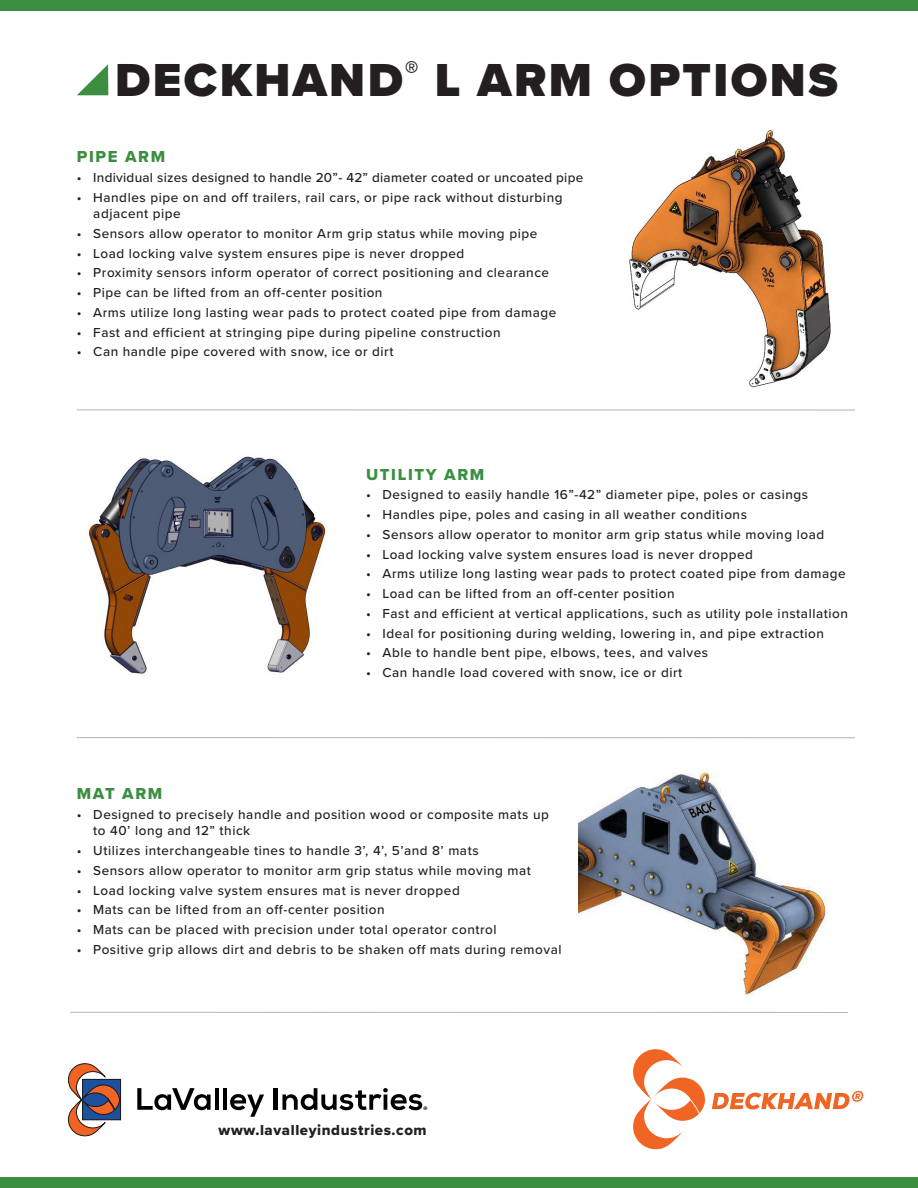
<style>
.page{position:relative;width:918px;height:1188px;background:#fff}
.page>*{position:absolute;margin:0;border:0;box-sizing:border-box;transform-origin:0 0}
.t1{font:900 48px "Proxima Nova";letter-spacing:.05em;color:#231f20}
.Subhead{font:16.5px "Proxima Nova Extrabld";letter-spacing:.1em;color:#3c8e41}
.Body_Smaller{font:15px "Proxima Nova Extrabld";letter-spacing:.04em;color:#231f20}
.t2{font:500 13.5px/16.5px "Proxima Nova";letter-spacing:.04em;color:#231f20}
.t3{font:500 13.5px "Proxima Nova";letter-spacing:.02em;color:#231f20}
.t4{font:700 4.95px "Nexa";color:#000001}
</style>
<div class="page">
<svg style="left:77px;top:64px;width:31px;height:31px"></svg>
<svg style="left:633px;top:1049px;width:72px;height:100px"></svg>
<svg style="left:712px;top:1091px;width:151px;height:19px"></svg>
<svg style="left:137px;top:1088px;width:74px;height:22px"></svg>
<hr style="left:215px;top:1088px;width:4px;height:22px;background:#000001">
<hr style="left:223px;top:1088px;width:4px;height:22px;background:#000001">
<svg style="left:230px;top:1094px;width:34px;height:23px"></svg>
<hr style="left:274px;top:1088px;width:4px;height:22px;background:#000001">
<svg style="left:282px;top:1088px;width:140px;height:22px"></svg>
<div style="left:82px;top:1079px;width:39px;height:41px;border:1px solid #1e1a1a"></div>
<svg style="left:68px;top:1063px;width:52px;height:73px"></svg>
<hr style="left:77px;top:410px;width:778px;height:1px;background:#231f20">
<hr style="left:70px;top:1012px;width:778px;height:1px;background:#231f20">
<hr style="left:77px;top:737px;width:778px;height:1px;background:#231f20">
<div style="left:0;top:0;width:918px;height:11px;background:#3c8e41"></div>
<div style="left:0;top:1178px;width:918px;height:10px;background:#3c8e41"></div>
<img style="left:629px;top:129px;width:202px;height:259px">
<img style="left:89px;top:456px;width:238px;height:218px">
<img style="left:578px;top:769px;width:249px;height:244px">
<p class="t1" style="left:115px;top:44px;width:724px">DECKHAND<sup>®</sup> L ARM OPTIONS</p>
<p class="Subhead" style="left:77px;top:144px;width:90px">PIPE ARM</p>
<p class="t3" style="left:77px;top:167px;width:508px">• Individual sizes designed to handle 20”- 42” diameter coated or uncoated pipe</p>
<p class="t2" style="left:93px;top:188px;width:471px;text-indent:-16px">• Handles pipe on and off trailers, rail cars, or pipe rack without disturbing adjacent pipe</p>
<p class="t2" style="left:77px;top:225px;width:462px">• Sensors allow operator to monitor Arm grip status while moving pipe</p>
<p class="t2" style="left:77px;top:244px;width:389px">• Load locking valve system ensures pipe is never dropped</p>
<p class="t2" style="left:77px;top:264px;width:474px">• Proximity sensors inform operator of correct positioning and clearance</p>
<p class="t2" style="left:77px;top:284px;width:307px">• Pipe can be lifted from an off-center position</p>
<p class="t2" style="left:77px;top:304px;width:481px">• Arms utilize long lasting wear pads to protect coated pipe from damage</p>
<p class="t2" style="left:77px;top:323px;width:425px">• Fast and efficient at stringing pipe during pipeline construction</p>
<p class="t2" style="left:77px;top:343px;width:318px">• Can handle pipe covered with snow, ice or dirt</p>
<p class="Subhead" style="left:366px;top:462px;width:120px">UTILITY ARM</p>
<p class="t2" style="left:366px;top:486px;width:444px">• Designed to easily handle 16”-42” diameter pipe, poles or casings</p>
<p class="t2" style="left:366px;top:506px;width:383px">• Handles pipe, poles and casing in all weather conditions</p>
<p class="t2" style="left:366px;top:526px;width:460px">• Sensors allow operator to monitor arm grip status while moving load</p>
<p class="t2" style="left:366px;top:545px;width:389px">• Load locking valve system ensures load is never dropped</p>
<p class="t2" style="left:366px;top:565px;width:481px">• Arms utilize long lasting wear pads to protect coated pipe from damage</p>
<p class="t2" style="left:366px;top:585px;width:310px">• Load can be lifted from an off-center position</p>
<p class="t2" style="left:366px;top:605px;width:483px">• Fast and efficient at vertical applications, such as utility pole installation</p>
<p class="t2" style="left:366px;top:624px;width:460px">• Ideal for positioning during welding, lowering in, and pipe extraction</p>
<p class="t2" style="left:366px;top:644px;width:344px">• Able to handle bent pipe, elbows, tees, and valves</p>
<p class="t2" style="left:366px;top:664px;width:318px">• Can handle load covered with snow, ice or dirt</p>
<p class="Subhead" style="left:77px;top:781px;width:87px">MAT ARM</p>
<p class="t2" style="left:93px;top:806px;width:457px;text-indent:-16px">• Designed to precisely handle and position wood or composite mats up to 40’ long and 12” thick</p>
<p class="t2" style="left:77px;top:842px;width:403px">• Utilizes interchangeable tines to handle 3’, 4’, 5’and 8’ mats</p>
<p class="t2" style="left:77px;top:862px;width:456px">• Sensors allow operator to monitor arm grip status while moving mat</p>
<p class="t2" style="left:77px;top:881px;width:385px">• Load locking valve system ensures mat is never dropped</p>
<p class="t2" style="left:77px;top:901px;width:309px">• Mats can be lifted from an off-center position</p>
<p class="t2" style="left:77px;top:921px;width:421px">• Mats can be placed with precision under total operator control</p>
<p class="t2" style="left:77px;top:941px;width:486px">• Positive grip allows dirt and debris to be shaken off mats during removal</p>
<p class="t4" style="left:423px;top:1106px;width:6px">®</p>
<p class="Body_Smaller" style="left:219px;top:1119px;width:210px">www.lavalleyindustries.com</p>
</div>
